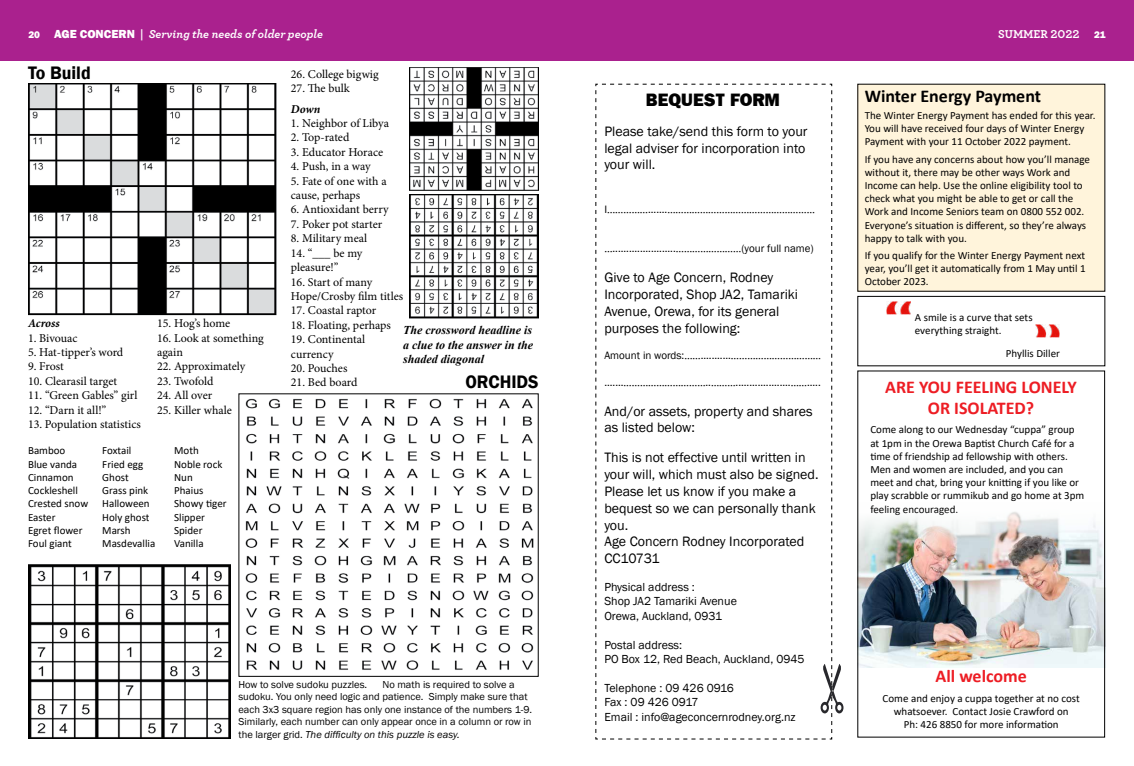
<style>
.page{position:relative;width:1134px;height:766px;background:#fff}
.page>*{position:absolute;margin:0;border:0;box-sizing:border-box;transform-origin:0 0}
.t1{font:600 18.6px "Franklin Gothic";color:#000}
.t2{font:700 18px/21.6px "Calibri";color:#ed1d24;text-align:center}
.t3{font:700 18px "Calibri";color:#000}
.t4{font:18px "Frankfurt Gothic Heavy Plain";color:#000}
.t5{font:14px/16.8px "Franklin Gothic";color:#000}
.t6{font:12px/14.4px "Minion Pro";color:#000}
.t7{font:12px/14.4px "Franklin Gothic";color:#000}
.t8{font:italic 700 12px/14.4px "Times New Roman";color:#000;text-align:justify}
.t9{font:italic 700 12px "Archer";color:#fff}
.t10{font:700 12px "Archer";color:#fff}
.t11{font:italic 700 12px "Minion Pro";color:#000}
.t12{font:11px/13.2px "Calibri";color:#000}
.t13{font:11px "Franklin Gothic";color:#000}
.t14{font:10.4px/12.4px "Franklin Gothic";color:#000}
.s1{font-family:"Franklin Gothic";font-weight:800;font-style:normal;font-size:10px}
.s2{font-family:"Franklin Gothic";font-weight:800;font-style:normal}
.s3{font-style:normal}
.s4{font-family:"Franklin Gothic";font-weight:800;font-size:10px}
.s5{font-style:italic}
</style>
<div class="page">
<div style="left:0;top:0;width:1134px;height:60px;background:#aa218e"></div>
<svg style="left:595px;top:84px;width:248px;height:655px"></svg>
<img style="left:28px;top:83px;width:248px;height:233px">
<img style="left:409px;top:67px;width:130px;height:124px">
<img style="left:245px;top:398px;width:289px;height:272px">
<img style="left:28px;top:564px;width:203px;height:174px">
<img style="left:410px;top:194px;width:129px;height:124px">
<img style="left:859px;top:512px;width:244px;height:155px">
<div style="left:857px;top:370px;width:248px;height:367px;border:1px solid #000"></div>
<div style="left:858px;top:84px;width:247px;height:207px;background:#fff4db"></div>
<img style="left:887px;top:301px;width:24px;height:13px">
<img style="left:1036px;top:324px;width:24px;height:13px">
<div style="left:857px;top:296px;width:248px;height:70px;border:1px solid #000"></div>
<p class="t9" style="left:28px;top:24px;width:296px"><span class="s1">20</span> <span class="s2">AGE CONCERN</span> <span class="s3">|</span> Serving the needs of older people</p>
<p class="t10" style="left:998px;top:25px;width:109px">SUMMER 2022 <span class="s4">21</span></p>
<h1 class="t1" style="left:28px;top:61px;width:64px">To Build</h1>
<p class="t11" style="left:28px;top:315px;width:33px">Across</p>
<p class="t6" style="left:28px;top:330px;width:51px">1. Bivouac</p>
<p class="t6" style="left:28px;top:345px;width:97px">5. Hat-tipper’s word</p>
<p class="t6" style="left:28px;top:359px;width:37px">9. Frost</p>
<p class="t6" style="left:28px;top:374px;width:91px">10. Clearasil target</p>
<p class="t6" style="left:28px;top:388px;width:111px">11. “Green Gables” girl</p>
<p class="t6" style="left:28px;top:402px;width:80px">12. “Darn it all!”</p>
<p class="t6" style="left:28px;top:417px;width:114px">13. Population statistics</p>
<p class="t6" style="left:157px;top:316px;width:75px">15. Hog’s home</p>
<p class="t6" style="left:157px;top:330px;width:108px">16. Look at something again</p>
<p class="t6" style="left:157px;top:359px;width:90px">22. Approximately</p>
<p class="t6" style="left:157px;top:374px;width:58px">23. Twofold</p>
<p class="t6" style="left:157px;top:388px;width:57px">24. All over</p>
<p class="t6" style="left:157px;top:402px;width:76px">25. Killer whale</p>
<p class="t12" style="left:28px;top:444px;width:62px">Bamboo<br>Blue vanda<br>Cinnamon<br>Cockleshell<br>Crested snow<br>Easter<br>Egret flower<br>Foul giant</p>
<p class="t12" style="left:102px;top:444px;width:55px">Foxtail<br>Fried egg<br>Ghost<br>Grass pink<br>Halloween<br>Holy ghost<br>Marsh<br>Masdevallia</p>
<p class="t12" style="left:174px;top:444px;width:54px">Moth<br>Noble rock<br>Nun<br>Phaius<br>Showy tiger<br>Slipper<br>Spider<br>Vanilla</p>
<p class="t6" style="left:291px;top:67px;width:89px">26. College bigwig</p>
<p class="t6" style="left:291px;top:81px;width:61px">27. The bulk</p>
<p class="t11" style="left:291px;top:100px;width:31px">Down</p>
<p class="t6" style="left:291px;top:116px;width:100px">1. Neighbor of Libya</p>
<p class="t6" style="left:291px;top:130px;width:60px">2. Top-rated</p>
<p class="t6" style="left:291px;top:145px;width:94px">3. Educator Horace</p>
<p class="t6" style="left:291px;top:159px;width:81px">4. Push, in a way</p>
<p class="t6" style="left:291px;top:173px;width:97px">5. Fate of one with a cause, perhaps</p>
<p class="t6" style="left:291px;top:202px;width:99px">6. Antioxidant berry</p>
<p class="t6" style="left:291px;top:217px;width:93px">7. Poker pot starter</p>
<p class="t6" style="left:291px;top:231px;width:78px">8. Military meal</p>
<p class="t6" style="left:291px;top:245px;width:73px">14. “___ be my pleasure!’’</p>
<p class="t6" style="left:291px;top:274px;width:114px">16. Start of many<br>Hope/Crosby film titles</p>
<p class="t6" style="left:291px;top:303px;width:87px">17. Coastal raptor</p>
<p class="t6" style="left:291px;top:317px;width:102px">18. Floating, perhaps</p>
<p class="t6" style="left:291px;top:332px;width:76px">19. Continental currency</p>
<p class="t6" style="left:291px;top:361px;width:58px">20. Pouches</p>
<p class="t6" style="left:291px;top:375px;width:68px">21. Bed board</p>
<p class="t8" style="left:403px;top:322px;width:132px">The crossword headline is a clue to the answer in the shaded diagonal</p>
<h1 class="t1" style="left:465px;top:370px;width:75px">ORCHIDS</h1>
<p class="t14" style="left:238px;top:678px;width:295px;text-indent:144px">No math is required to solve a sudoku. You only need logic and patience. Simply make sure that each 3x3 square region has only one instance of the numbers 1-9.<br>Similarly, each number can only appear once in a column or row in the larger grid. <span class="s5">The difficulty on this puzzle is easy.</span></p>
<p class="t14" style="left:238px;top:678px;width:130px">How to solve sudoku puzzles.</p>
<h2 class="t4" style="left:646px;top:89px;width:136px">BEQUEST FORM</h2>
<p class="t5" style="left:604px;top:123px;width:205px">Please take/send this form to your legal adviser for incorporation into your will.</p>
<p class="t13" style="left:604px;top:202px;width:212px">I…………….......………………………………………………</p>
<p class="t13" style="left:604px;top:241px;width:211px">….......................……………………(your full name)</p>
<p class="t5" style="left:604px;top:269px;width:195px">Give to Age Concern, Rodney<br>Incorporated, Shop JA2, Tamariki<br>Avenue, Orewa, for its general purposes the following:</p>
<p class="t13" style="left:604px;top:348px;width:218px">Amount in words:……...........……………………………</p>
<p class="t13" style="left:604px;top:375px;width:218px">.......…………………………..………....................…….....</p>
<p class="t5" style="left:604px;top:402px;width:210px">And/or assets, property and shares as listed below:</p>
<p class="t5" style="left:604px;top:449px;width:216px">This is not effective until written in your will, which must also be signed.<br>Please let us know if you make a bequest so we can personally thank you.<br>Age Concern Rodney Incorporated<br>CC10731</p>
<p class="t7" style="left:604px;top:579px;width:134px">Physical address :<br>Shop JA2 Tamariki Avenue<br>Orewa, Auckland, 0931</p>
<p class="t7" style="left:604px;top:637px;width:202px">Postal address:<br>PO Box 12, Red Beach, Auckland, 0945</p>
<p class="t7" style="left:604px;top:680px;width:193px">Telephone : 09 426 0916<br>Fax : 09 426 0917<br>Email : info@ageconcernrodney.org.nz</p>
<h2 class="t3" style="left:865px;top:83px;width:178px">Winter Energy Payment</h2>
<p class="t12" style="left:865px;top:108px;width:232px">The Winter Energy Payment has ended for this year.<br>You will have received four days of Winter Energy<br>Payment with your 11 October 2022 payment.</p>
<p class="t12" style="left:865px;top:152px;width:227px">If you have any concerns about how you’ll manage without it, there may be other ways Work and Income can help. Use the online eligibility tool to check what you might be able to get or call the Work and Income Seniors team on 0800 552 002.<br>Everyone’s situation is different, so they’re always happy to talk with you.</p>
<p class="t12" style="left:865px;top:248px;width:222px;text-align:justify">If you qualify for the Winter Energy Payment next year, you’ll get it automatically from 1 May until 1<br>October 2023.</p>
<p class="t12" style="left:915px;top:310px;width:119px">A smile is a curve that sets everything straight.</p>
<p class="t12" style="left:1006px;top:346px;width:56px">Phyllis Diller</p>
<h2 class="t2" style="left:885px;top:375px;width:193px">ARE YOU FEELING LONELY<br>OR ISOLATED?</h2>
<p class="t12" style="left:870px;top:423px;width:215px">Come along to our Wednesday “cuppa” group at 1pm in the Orewa Baptist Church Café for a time of friendship ad fellowship with others.<br>Men and women are included, and you can meet and chat, bring your knitting if you like or play scrabble or rummikub and go home at 3pm feeling encouraged.</p>
<h2 class="t2" style="left:935px;top:665px;width:93px">All welcome</h2>
<p class="t12" style="left:883px;top:690px;width:199px;text-align:center">Come and enjoy a cuppa together at no cost whatsoever. Contact Josie Crawford on<br>Ph: 426 8850 for more information</p>
</div>
